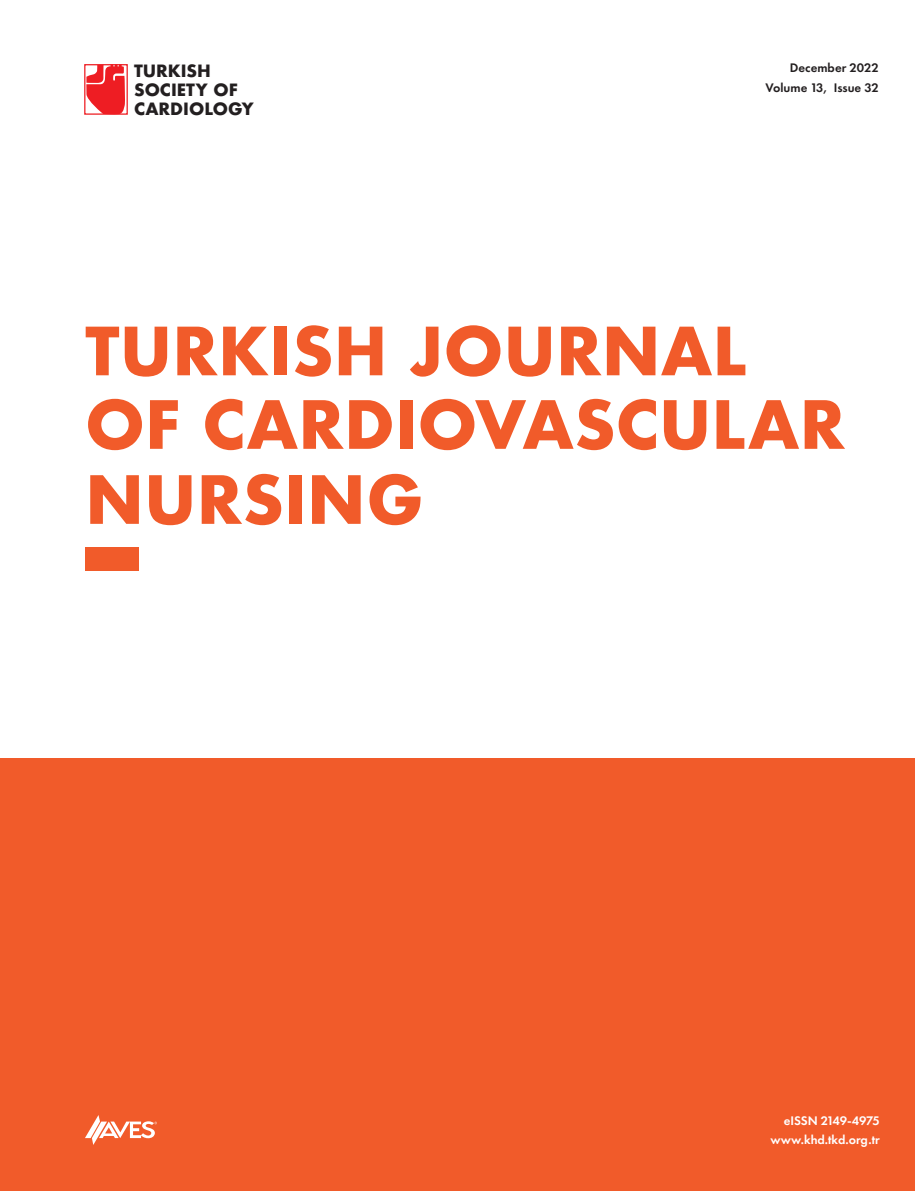
<style>
.page{position:relative;width:915px;height:1191px;background:#fff}
.page>*{position:absolute;margin:0;border:0;box-sizing:border-box;transform-origin:0 0}
.t1{font:700 64.5px "Futura";color:#f15b2a}
.t2{font:700 16.5px "Futura";color:#231f20}
.t3{font:600 12.9px "Futura PT";color:#fff}
.t4{font:600 12.9px "Futura PT";color:#231f20}
</style>
<div class="page">
<div style="left:0;top:759px;width:914px;height:432px;background:#f15b2a"></div>
<div style="left:84px;top:64px;width:44px;height:51px;background:#fff;border:1px solid #ee1d23"></div>
<svg style="left:86px;top:64px;width:39px;height:51px;background:#f1494e"></svg>
<div style="left:85px;top:547px;width:54px;height:24px;background:#f15b2a"></div>
<svg style="left:85px;top:1115px;width:72px;height:30px"></svg>
<p class="t2" style="left:134px;top:59px;width:78px">TURKISH</p>
<p class="t2" style="left:134px;top:78px;width:105px">SOCIETY OF</p>
<p class="t2" style="left:134px;top:97px;width:121px">CARDIOLOGY</p>
<p class="t4" style="left:789px;top:60px;width:90px">December 2022</p>
<p class="t4" style="left:765px;top:79px;width:115px">Volume 13, Issue 32</p>
<p class="t1" style="left:85px;top:304px;width:663px">TURKISH JOURNAL</p>
<p class="t1" style="left:85px;top:378px;width:761px">OF CARDIOVASCULAR</p>
<p class="t1" style="left:85px;top:453px;width:339px">NURSING</p>
<p class="t3" style="left:783px;top:1112px;width:97px">eISSN 2149-4975</p>
<p class="t3" style="left:770px;top:1131px;width:111px">www.khd.tkd.org.tr</p>
</div>
